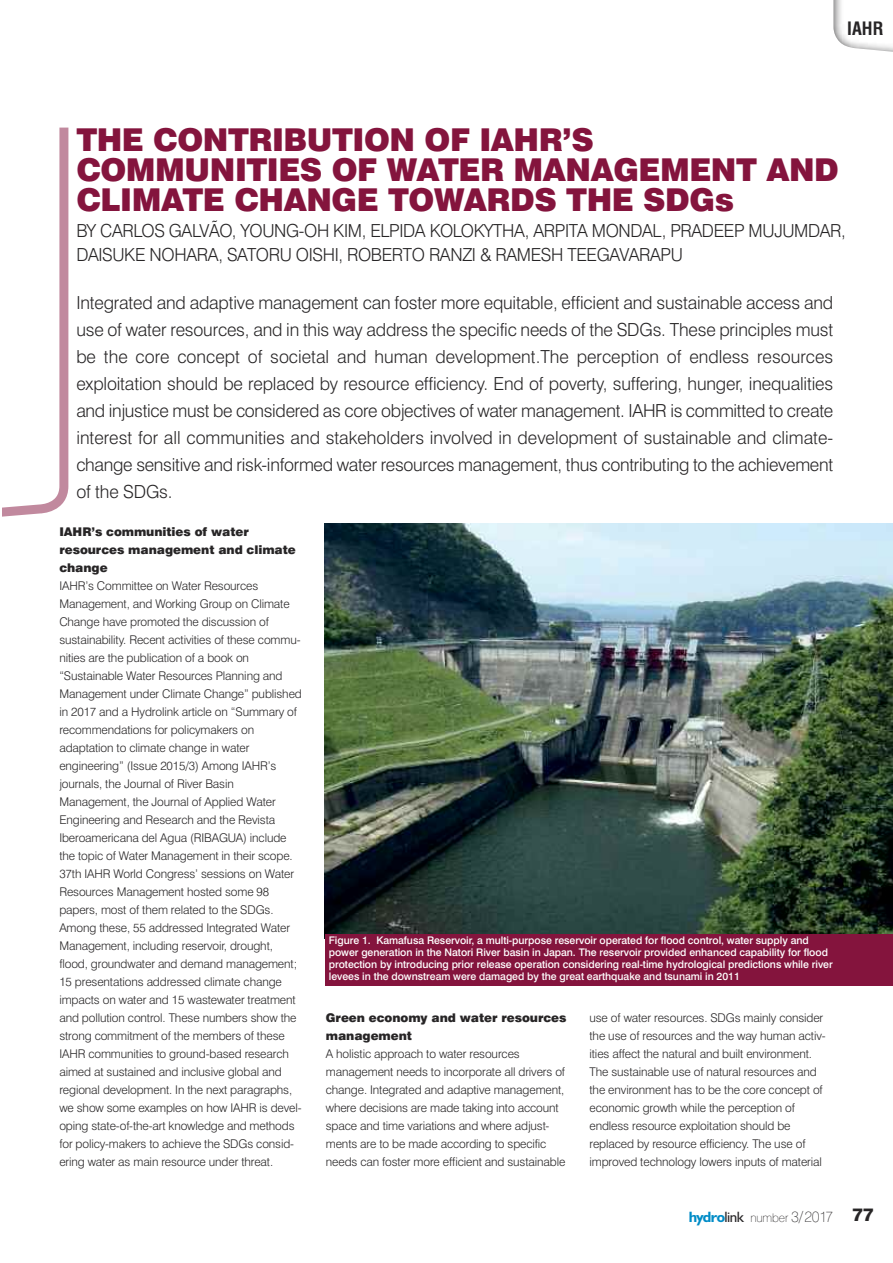
<style>
.page{position:relative;width:893px;height:1263px;background:#fff}
.page>*{position:absolute;margin:0;border:0;box-sizing:border-box;transform-origin:0 0}
.t1{font:900 31.5px/30px "Swiss 721 BT";letter-spacing:-.015em;color:#84143d}
.t2{font:300 18px/27px "Swiss 721 BT";letter-spacing:-.02em;color:#272526}
.t3{font:700 condensed 18px "Swiss 721 BT";color:#272526}
.t4{font:300 12px/18px "Swiss 721 BT";letter-spacing:-.01em;color:#272526}
.t5{font:900 12px/18px "Swiss 721 BT";letter-spacing:-.005em;color:#272526}
.t6{font:100 12px "Swiss 721 BT";letter-spacing:-.015em;color:#272526}
.t7{font:500 10.5px/12px "Swiss 721 BT";letter-spacing:-.005em;color:#fff}
.s1{font-family:"Humanist 521 BT";font-weight:700;font-size:15px;color:#008cc7}
.s2{font-family:"Humanist 521 BT";font-weight:400;font-size:15px}
.s3{font-size:15px}
.s4{font-weight:800;font-size:18px}
</style>
<div class="page">
<svg style="left:833px;top:0;width:60px;height:52px"></svg>
<svg style="left:2px;top:127px;width:67px;height:390px"></svg>
<img style="left:325px;top:523px;width:568px;height:411px">
<div style="left:325px;top:934px;width:568px;height:52px;background:#84143d"></div>
<h2 class="t3" style="left:847px;top:22px;width:37px">IAHR</h2>
<h1 class="t1" style="left:76px;top:128px;width:764px">THE CONTRIBUTION OF IAHR’S<br>COMMUNITIES OF WATER MANAGEMENT AND<br>CLIMATE CHANGE TOWARDS THE SDGs</h1>
<h2 class="t2" style="left:76px;top:221px;width:771px;line-height:23.2px">BY CARLOS GALVÃO, YOUNG-OH KIM, ELPIDA KOLOKYTHA, ARPITA MONDAL, PRADEEP MUJUMDAR,<br>DAISUKE NOHARA, SATORU OISHI, ROBERTO RANZI &amp; RAMESH TEEGAVARAPU</h2>
<p class="t2" style="left:76px;top:290px;width:758px;text-align:justify">Integrated and adaptive management can foster more equitable, efficient and sustainable access and use of water resources, and in this way address the specific needs of the SDGs. These principles must be the core concept of societal and human development.The perception of endless resources exploitation should be replaced by resource efficiency. End of poverty, suffering, hunger, inequalities and injustice must be considered as core objectives of water management. IAHR is committed to create interest for all communities and stakeholders involved in development of sustainable and climate&shy;change sensitive and risk-informed water resources management, thus contributing to the achievement of the SDGs.</p>
<p class="t5" style="left:59px;top:523px;width:238px">IAHR’s communities of water resources management and climate change</p>
<p class="t4" style="left:59px;top:577px;width:244px">IAHR’s Committee on Water Resources Management, and Working Group on Climate Change have promoted the discussion of sustainability. Recent activities of these commu&shy;nities are the publication of a book on “Sustainable Water Resources Planning and Management under Climate Change” published in 2017 and a Hydrolink article on “Summary of recommendations for policymakers on adaptation to climate change in water engineering” (Issue 2015/3) Among IAHR’s journals, the Journal of River Basin Management, the Journal of Applied Water Engineering and Research and the Revista Iberoamericana del Agua (RIBAGUA) include the topic of Water Management in their scope.<br>37th IAHR World Congress’ sessions on Water Resources Management hosted some 98 papers, most of them related to the SDGs.<br>Among these, 55 addressed Integrated Water Management, including reservoir, drought, flood, groundwater and demand management; 15 presentations addressed climate change impacts on water and 15 wastewater treatment and pollution control. These numbers show the strong commitment of the members of these IAHR communities to ground-based research aimed at sustained and inclusive global and regional development. In the next paragraphs, we show some examples on how IAHR is devel&shy;oping state-of-the-art knowledge and methods for policy-makers to achieve the SDGs consid&shy;ering water as main resource under threat.</p>
<p class="t7" style="left:329px;top:936px;width:505px">Figure 1. Kamafusa Reservoir, a multi-purpose reservoir operated for flood control, water supply and power generation in the Natori River basin in Japan. The reservoir provided enhanced capability for flood protection by introducing prior release operation considering real-time hydrological predictions while river levees in the downstream were damaged by the great earthquake and tsunami in 2011</p>
<p class="t5" style="left:326px;top:1009px;width:242px">Green economy and water resources management</p>
<p class="t4" style="left:326px;top:1045px;width:241px">A holistic approach to water resources management needs to incorporate all drivers of change. Integrated and adaptive management, where decisions are made taking into account space and time variations and where adjust&shy;ments are to be made according to specific needs can foster more efficient and sustainable</p>
<p class="t4" style="left:589px;top:1009px;width:238px">use of water resources. SDGs mainly consider the use of resources and the way human activ&shy;ities affect the natural and built environment.<br>The sustainable use of natural resources and the environment has to be the core concept of economic growth while the perception of endless resource exploitation should be replaced by resource efficiency. The use of improved technology lowers inputs of material</p>
<p class="t6" style="left:689px;top:1213px;width:187px"><span class="s1">hydro</span><span class="s2">link</span> number <span class="s3">3/2017</span> <span class="s4">77</span></p>
</div>
